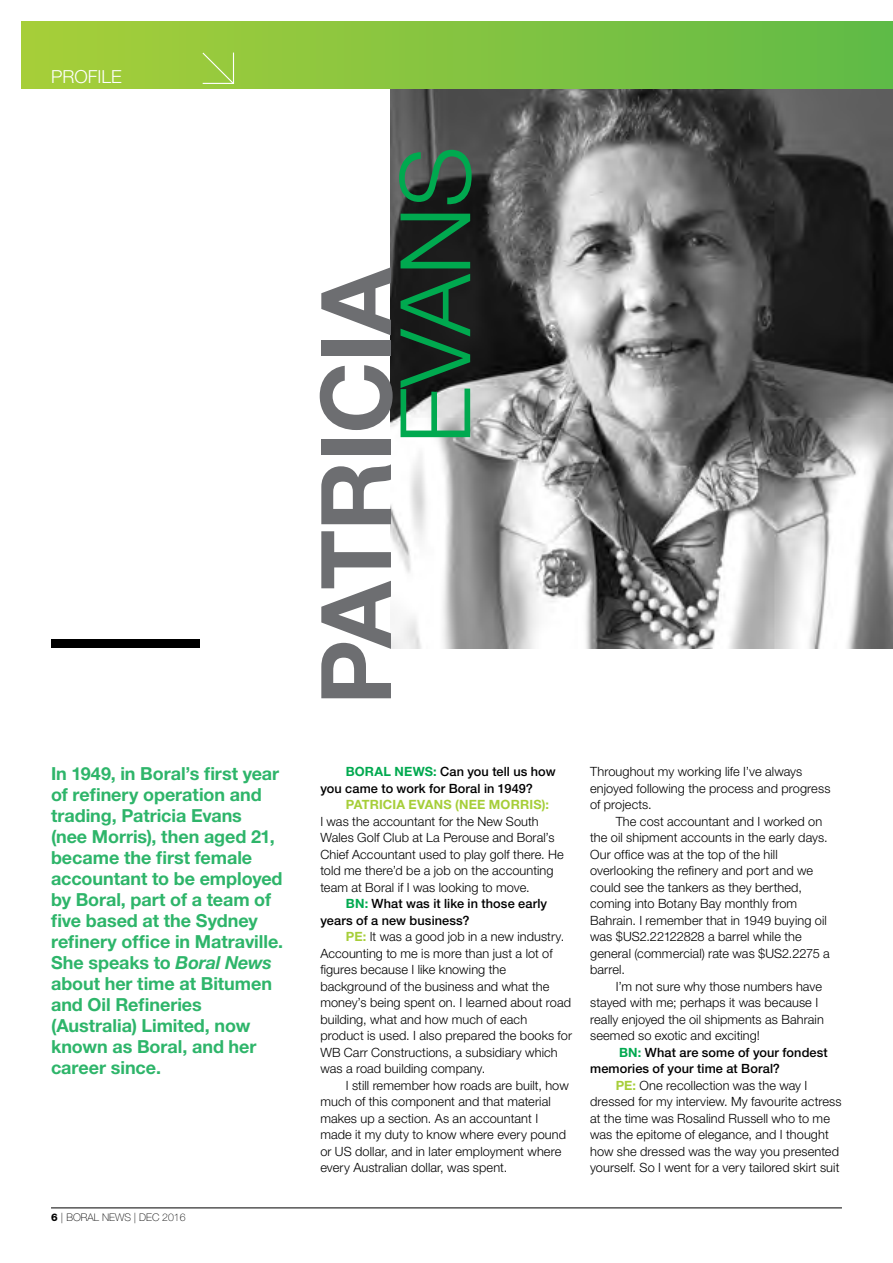
<style>
.page{position:relative;width:893px;height:1263px;background:#fff}
.page>*{position:absolute;margin:0;border:0;box-sizing:border-box;transform-origin:0 0}
.t1{font:700 97.5px "Helvetica Neue LT";letter-spacing:-.01em;color:#6d6e71}
.t2{font:300 97.5px "Helvetica Neue LT";color:#00a94f}
.t3{font:700 18px/21px "Helvetica Neue LT";letter-spacing:-.005em;color:#2eb56a}
.t4{font:300 18px "Helvetica Neue LT";color:#fff}
.t5{font:300 12.75px/16.5px "Helvetica Neue LT";letter-spacing:.005em;color:#000}
.t6{font:500 12.75px/16.5px "Helvetica Neue LT";letter-spacing:.01em;color:#000}
.t7{font:700 12.75px "Helvetica Neue LT";letter-spacing:.01em;color:#a6ce39}
.t8{font:100 10.5px "Helvetica Neue LT";color:#000}
.s1{font-style:italic}
.s2{font-weight:800}
.s3{font-weight:700;color:#00a94f}
.s4{font-weight:700;color:#a6ce39}
</style>
<div class="page">
<img style="left:391px;top:89px;width:502px;height:559px">
<div style="left:51px;top:639px;width:149px;height:9px;background:#000"></div>
<div style="left:21px;top:21px;width:872px;height:68px;background:linear-gradient(to right,#a8ce39,#60ba47)"></div>
<svg style="left:201px;top:51px;width:34px;height:34px"></svg>
<hr style="left:51px;top:1207px;width:791px;height:1px;background:#000">
<h2 class="t4" style="left:51px;top:66px;width:72px">PROFILE</h2>
<p class="t3" style="left:51px;top:762px;width:234px">In 1949, in Boral’s first year of refinery operation and trading, Patricia Evans<br>(nee Morris), then aged 21, became the first female accountant to be employed by Boral, part of a team of five based at the Sydney refinery office in Matraville.<br>She speaks to <span class="s1">Boral News </span>about her time at Bitumen and Oil Refineries (Australia) Limited, now known as Boral, and her career since.</p>
<p class="t8" style="left:51px;top:1211px;width:136px"><span class="s2">6</span> | BORAL NEWS | DEC 2016</p>
<h1 class="t2" style="left:376px;top:444px;width:299px;rotate:-90deg">EVANS</h1>
<h1 class="t1" style="left:296px;top:705px;width:440px;rotate:-90deg">PATRICIA</h1>
<p class="t6" style="left:320px;top:763px;width:237px;text-indent:26px"><span class="s3">BORAL NEWS:</span> Can you tell us how you came to work for Boral in 1949?</p>
<p class="t7" style="left:346px;top:797px;width:205px">PATRICIA EVANS (NEE MORRIS):</p>
<p class="t5" style="left:320px;top:812px;width:245px">I was the accountant for the New South Wales Golf Club at La Perouse and Boral’s Chief Accountant used to play golf there. He told me there’d be a job on the accounting team at Boral if I was looking to move.</p>
<p class="t6" style="left:320px;top:895px;width:228px;text-indent:26px"><span class="s3">BN:</span> What was it like in those early years of a new business?</p>
<p class="t5" style="left:320px;top:928px;width:253px;text-indent:26px"><span class="s4">PE:</span> It was a good job in a new industry.<br>Accounting to me is more than just a lot of figures because I like knowing the background of the business and what the money’s being spent on. I learned about road building, what and how much of each product is used. I also prepared the books for WB Carr Constructions, a subsidiary which was a road building company.</p>
<p class="t5" style="left:320px;top:1076px;width:250px;text-indent:26px">I still remember how roads are built, how much of this component and that material makes up a section. As an accountant I made it my duty to know where every pound or US dollar, and in later employment where every Australian dollar, was spent.</p>
<p class="t5" style="left:590px;top:763px;width:242px">Throughout my working life I’ve always enjoyed following the process and progress of projects.</p>
<p class="t5" style="left:590px;top:812px;width:241px;text-indent:26px">The cost accountant and I worked on the oil shipment accounts in the early days.<br>Our office was at the top of the hill overlooking the refinery and port and we could see the tankers as they berthed, coming into Botany Bay monthly from Bahrain. I remember that in 1949 buying oil was $US2.22122828 a barrel while the general (commercial) rate was $US2.2275 a barrel.</p>
<p class="t5" style="left:590px;top:977px;width:235px;text-indent:26px">I’m not sure why those numbers have stayed with me; perhaps it was because I really enjoyed the oil shipments as Bahrain seemed so exotic and exciting!</p>
<p class="t6" style="left:619px;top:1044px;width:210px"><span class="s3">BN:</span> What are some of your fondest</p>
<p class="t6" style="left:590px;top:1060px;width:191px">memories of your time at Boral?</p>
<p class="t5" style="left:616px;top:1076px;width:193px"><span class="s4">PE:</span> One recollection was the way I</p>
<p class="t5" style="left:590px;top:1093px;width:253px">dressed for my interview. My favourite actress</p>
<p class="t5" style="left:590px;top:1109px;width:241px">at the time was Rosalind Russell who to me</p>
<p class="t5" style="left:590px;top:1126px;width:240px">was the epitome of elegance, and I thought</p>
<p class="t5" style="left:590px;top:1142px;width:250px">how she dressed was the way you presented</p>
<p class="t5" style="left:590px;top:1159px;width:251px">yourself. So I went for a very tailored skirt suit</p>
</div>
